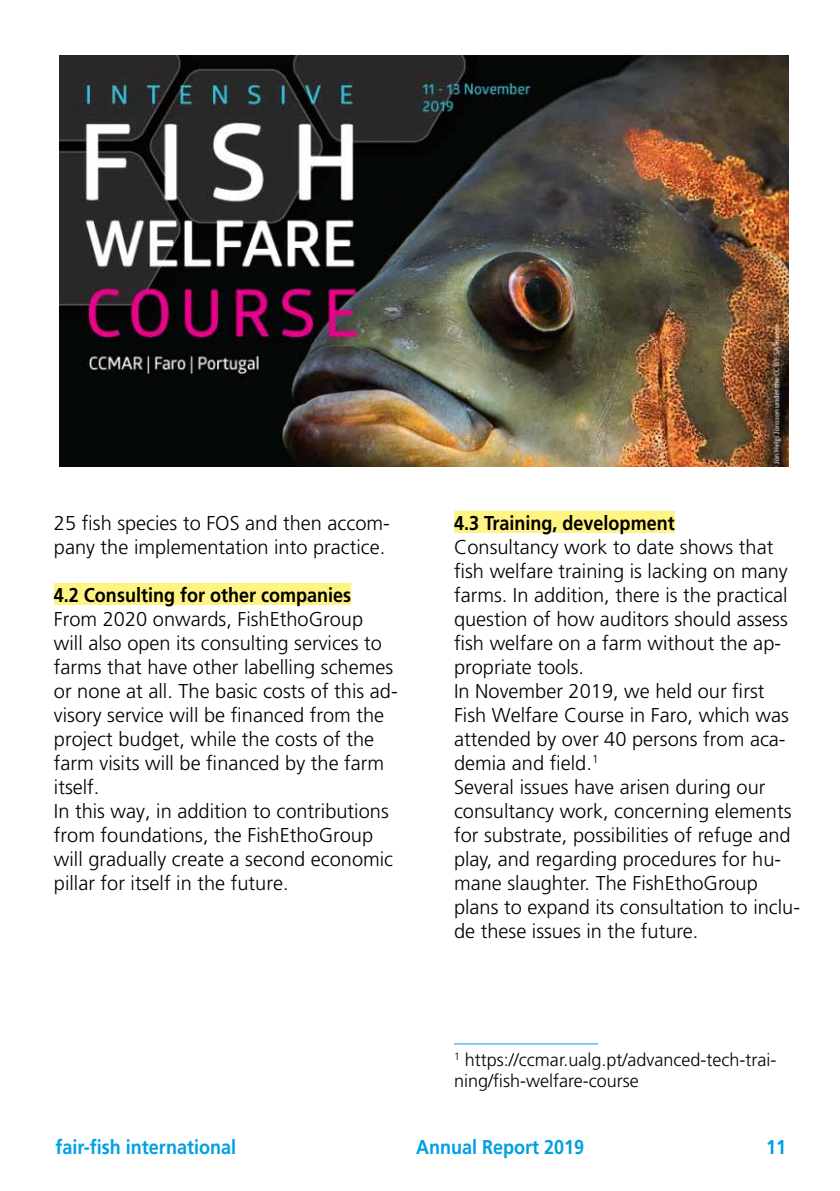
<style>
.page{position:relative;width:840px;height:1191px;background:#fff}
.page>*{position:absolute;margin:0;border:0;box-sizing:border-box;transform-origin:0 0}
.t1{font:300 20px/24px "Frutiger";color:#000}
.t2{font:700 20px "Frutiger";color:#000;scale:.9 1}
.t3{font:700 20px "Frutiger";color:#009fe3;scale:.9 1}
.t4{font:300 18px/21.6px "Frutiger";color:#000}
</style>
<div class="page">
<img style="left:59px;top:55px;width:729px;height:412px">
<div style="left:54px;top:583px;width:297px;height:22px;background:#fff482"></div>
<div style="left:454px;top:511px;width:220px;height:22px;background:#fff482"></div>
<hr style="left:454px;top:1043px;width:144px;height:1px;background:#009fe3">
<p class="t1" style="left:54px;top:511px;width:337px">25 fish species to FOS and then accom&shy;pany the implementation into practice.</p>
<p class="t2" style="left:54px;top:583px;width:332px">4.2 Consulting for other companies</p>
<p class="t1" style="left:54px;top:607px;width:345px">From 2020 onwards, FishEthoGroup<br>will also open its consulting services to farms that have other labelling schemes or none at all. The basic costs of this ad&shy;visory service will be financed from the project budget, while the costs of the farm visits will be financed by the farm itself.<br>In this way, in addition to contributions from foundations, the FishEthoGroup will gradually create a second economic pillar for itself in the future.</p>
<p class="t2" style="left:454px;top:511px;width:246px">4.3 Training, development</p>
<p class="t1" style="left:454px;top:535px;width:347px">Consultancy work to date shows that fish welfare training is lacking on many farms. In addition, there is the practical question of how auditors should assess fish welfare on a farm without the ap&shy;propriate tools.<br>In November 2019, we held our first Fish Welfare Course in Faro, which was attended by over 40 persons from aca&shy;demia and field.<sup>1<br></sup>Several issues have arisen during our consultancy work, concerning elements for substrate, possibilities of refuge and play, and regarding procedures for hu&shy;mane slaughter. The FishEthoGroup plans to expand its consultation to inclu&shy;de these issues in the future.</p>
<p class="t4" style="left:454px;top:1048px;width:324px"><sup>1</sup> https://ccmar.ualg.pt/advanced-tech-trai&shy;ning/fish-welfare-course</p>
<p class="t3" style="left:56px;top:1135px;width:202px">fair-fish international</p>
<p class="t3" style="left:416px;top:1135px;width:188px">Annual Report 2019</p>
<p class="t3" style="left:765px;top:1135px;width:24px">11</p>
</div>
